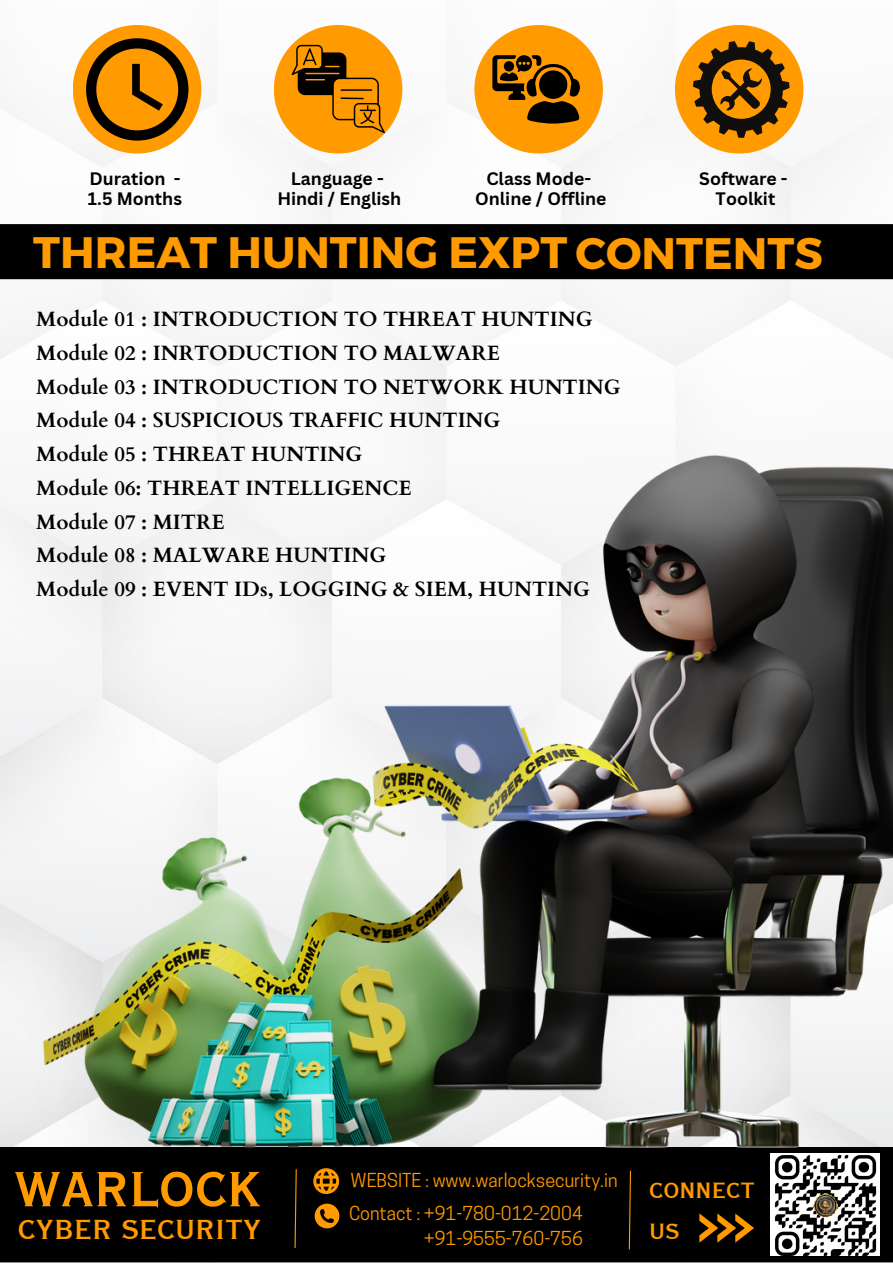
<style>
.page{position:relative;width:893px;height:1264px;background:#fff}
.page>*{position:absolute;margin:0;border:0;box-sizing:border-box;transform-origin:0 0}
.t1{font:65.1px "Copperplate Gothic LT Pro 30 BC";color:#ff9a00}
.t2{font:700 43.95px "Montserrat";color:#ff9a00}
.t3{font:36px "Copperplate Gothic LT Pro 30 BC";color:#ff9a00}
.t4{font:28.8px "Copperplate Gothic LT Pro 30 BC";color:#ff9a00}
.t5{font:700 20.7px "Cardo";color:#000}
.t6{font:18.15px "Cooper Hewitt";color:#ff9a00}
.t7{font:700 17.55px "Canva Sans";color:#000}
.s1{font-size:44.1px}
</style>
<div class="page">
<img style="left:0;top:25px;width:892px;height:1121px">
<div style="left:73px;top:25px;width:128px;height:128px;background:#ff9a00;border-radius:50%"></div>
<div style="left:274px;top:25px;width:128px;height:128px;background:#ff9a00;border-radius:50%"></div>
<div style="left:474px;top:25px;width:129px;height:128px;background:#ff9a00;border-radius:50%"></div>
<div style="left:674px;top:25px;width:129px;height:128px;background:#ff9a00;border-radius:50%"></div>
<svg style="left:86px;top:38px;width:102px;height:103px"></svg>
<svg style="left:291px;top:45px;width:94px;height:88px"></svg>
<svg style="left:492px;top:55px;width:88px;height:69px"></svg>
<svg style="left:693px;top:41px;width:96px;height:97px"></svg>
<div style="left:0;top:224px;width:892px;height:55px;background:#000"></div>
<div style="left:0;top:1146px;width:892px;height:116px;background:#000"></div>
<svg style="left:294px;top:1169px;width:3px;height:79px"></svg>
<svg style="left:628px;top:1170px;width:3px;height:80px"></svg>
<svg style="left:314px;top:1203px;width:25px;height:25px"></svg>
<svg style="left:313px;top:1168px;width:26px;height:25px"></svg>
<img style="left:770px;top:1153px;width:109px;height:102px">
<svg style="left:699px;top:1213px;width:55px;height:29px"></svg>
<img style="left:43px;top:455px;width:849px;height:692px">
<p class="t7" style="left:699px;top:167px;width:90px">Software -</p>
<p class="t7" style="left:715px;top:186px;width:61px">Toolkit</p>
<p class="t2" style="left:33px;top:224px;width:791px">THREAT HUNTING EXPT <span class="s1">CONTENTS</span></p>
<p class="t7" style="left:89px;top:167px;width:93px">Duration -</p>
<p class="t7" style="left:88px;top:186px;width:96px">1.5 Months</p>
<p class="t7" style="left:486px;top:167px;width:106px">Class Mode-</p>
<p class="t7" style="left:475px;top:186px;width:133px">Online / Offline</p>
<p class="t7" style="left:291px;top:167px;width:94px">Language -</p>
<p class="t7" style="left:277px;top:186px;width:125px">Hindi / English</p>
<p class="t5" style="left:36px;top:306px;width:558px">Module 01 : INTRODUCTION TO THREAT HUNTING</p>
<p class="t5" style="left:36px;top:339px;width:465px">Module 02 : INRTODUCTION TO MALWARE</p>
<p class="t5" style="left:36px;top:373px;width:586px">Module 03 : INTRODUCTION TO NETWORK HUNTING</p>
<p class="t5" style="left:36px;top:407px;width:465px">Module 04 : SUSPICIOUS TRAFFIC HUNTING</p>
<p class="t5" style="left:36px;top:441px;width:327px">Module 05 : THREAT HUNTING</p>
<p class="t5" style="left:36px;top:474px;width:377px">Module 06: THREAT INTELLIGENCE</p>
<p class="t5" style="left:36px;top:508px;width:190px">Module 07 : MITRE</p>
<p class="t5" style="left:36px;top:542px;width:351px">Module 08 : MALWARE HUNTING</p>
<p class="t5" style="left:36px;top:575px;width:555px">Module 09 : EVENT IDs, LOGGING &amp; SIEM, HUNTING</p>
<p class="t1" style="left:14px;top:1158px;width:247px">WARLOCK</p>
<p class="t3" style="left:18px;top:1212px;width:245px">CYBER SECURITY</p>
<p class="t6" style="left:350px;top:1173px;width:268px">WEBSITE : www.warlocksecurity.in</p>
<p class="t6" style="left:349px;top:1206px;width:235px">Contact : +91-780-012-2004</p>
<p class="t6" style="left:424px;top:1231px;width:160px">+91-9555-760-756</p>
<p class="t4" style="left:649px;top:1177px;width:107px">CONNECT</p>
<p class="t4" style="left:649px;top:1217px;width:32px">US</p>
</div>
